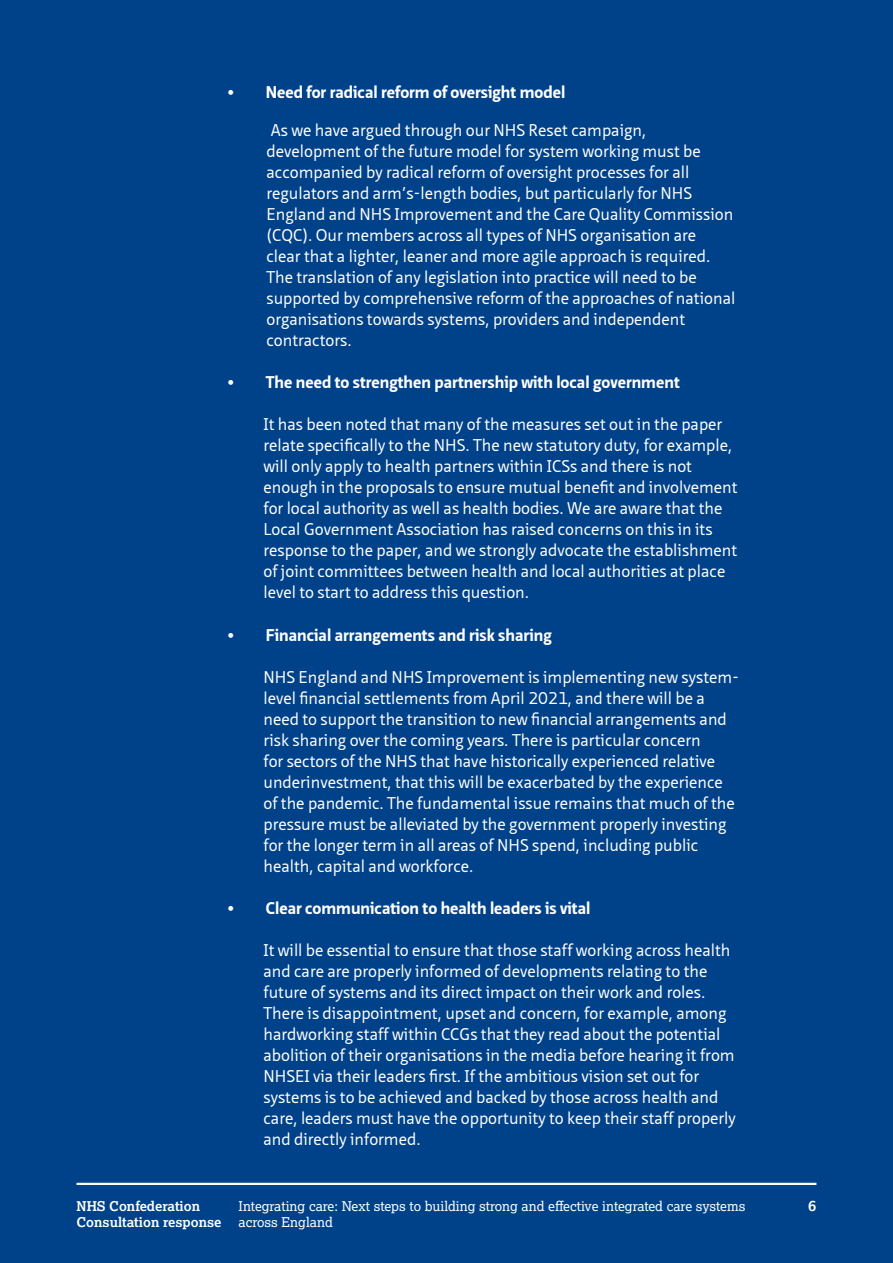
<style>
.page{position:relative;width:893px;height:1263px;background:#004289}
.page>*{position:absolute;margin:0;border:0;box-sizing:border-box;transform-origin:0 0}
.t1{font:16.5px/21px "Neue Sans";color:#fff}
.t2{font:700 16.5px "Neue Sans";color:#fff}
.t3{font:700 15px "Lexia";color:#fff}
.t4{font:13.5px "Lexia";color:#fff}
.t5{font:700 13.5px "Lexia";color:#fff}
</style>
<div class="page">
<hr style="left:77px;top:1183px;width:739px;height:2px;background:#fff">
<p class="t2" style="left:227px;top:82px;width:339px">• Need for radical reform of oversight model</p>
<p class="t1" style="left:266px;top:120px;width:470px">As we have argued through our NHS Reset campaign, development of the future model for system working must be accompanied by radical reform of oversight processes for all regulators and arm’s-length bodies, but particularly for NHS England and NHS Improvement and the Care Quality Commission (CQC). Our members across all types of NHS organisation are<br>clear that a lighter, leaner and more agile approach is required.<br>The translation of any legislation into practice will need to be supported by comprehensive reform of the approaches of national organisations towards systems, providers and independent contractors.</p>
<p class="t2" style="left:227px;top:372px;width:454px">• The need to strengthen partnership with local government</p>
<p class="t1" style="left:263px;top:414px;width:475px">It has been noted that many of the measures set out in the paper relate specifically to the NHS. The new statutory duty, for example, will only apply to health partners within ICSs and there is not enough in the proposals to ensure mutual benefit and involvement for local authority as well as health bodies. We are aware that the Local Government Association has raised concerns on this in its response to the paper, and we strongly advocate the establishment of joint committees between health and local authorities at place level to start to address this question.</p>
<p class="t2" style="left:227px;top:625px;width:326px">• Financial arrangements and risk sharing</p>
<p class="t1" style="left:263px;top:667px;width:477px">NHS England and NHS Improvement is implementing new system&shy;level financial settlements from April 2021, and there will be a need to support the transition to new financial arrangements and risk sharing over the coming years. There is particular concern<br>for sectors of the NHS that have historically experienced relative underinvestment, that this will be exacerbated by the experience of the pandemic. The fundamental issue remains that much of the pressure must be alleviated by the government properly investing for the longer term in all areas of NHS spend, including public health, capital and workforce.</p>
<p class="t2" style="left:227px;top:898px;width:364px">• Clear communication to health leaders is vital</p>
<p class="t1" style="left:263px;top:940px;width:474px">It will be essential to ensure that those staff working across health and care are properly informed of developments relating to the future of systems and its direct impact on their work and roles.<br>There is disappointment, upset and concern, for example, among hardworking staff within CCGs that they read about the potential abolition of their organisations in the media before hearing it from NHSEI via their leaders first. If the ambitious vision set out for systems is to be achieved and backed by those across health and care, leaders must have the opportunity to keep their staff properly and directly informed.</p>
<p class="t5" style="left:77px;top:1197px;width:125px">NHS Confederation</p>
<p class="t4" style="left:239px;top:1197px;width:508px">Integrating care: Next steps to building strong and effective integrated care systems</p>
<p class="t5" style="left:77px;top:1213px;width:146px">Consultation response</p>
<p class="t4" style="left:239px;top:1213px;width:96px">across England</p>
<p class="t3" style="left:808px;top:1196px;width:10px">6</p>
</div>
